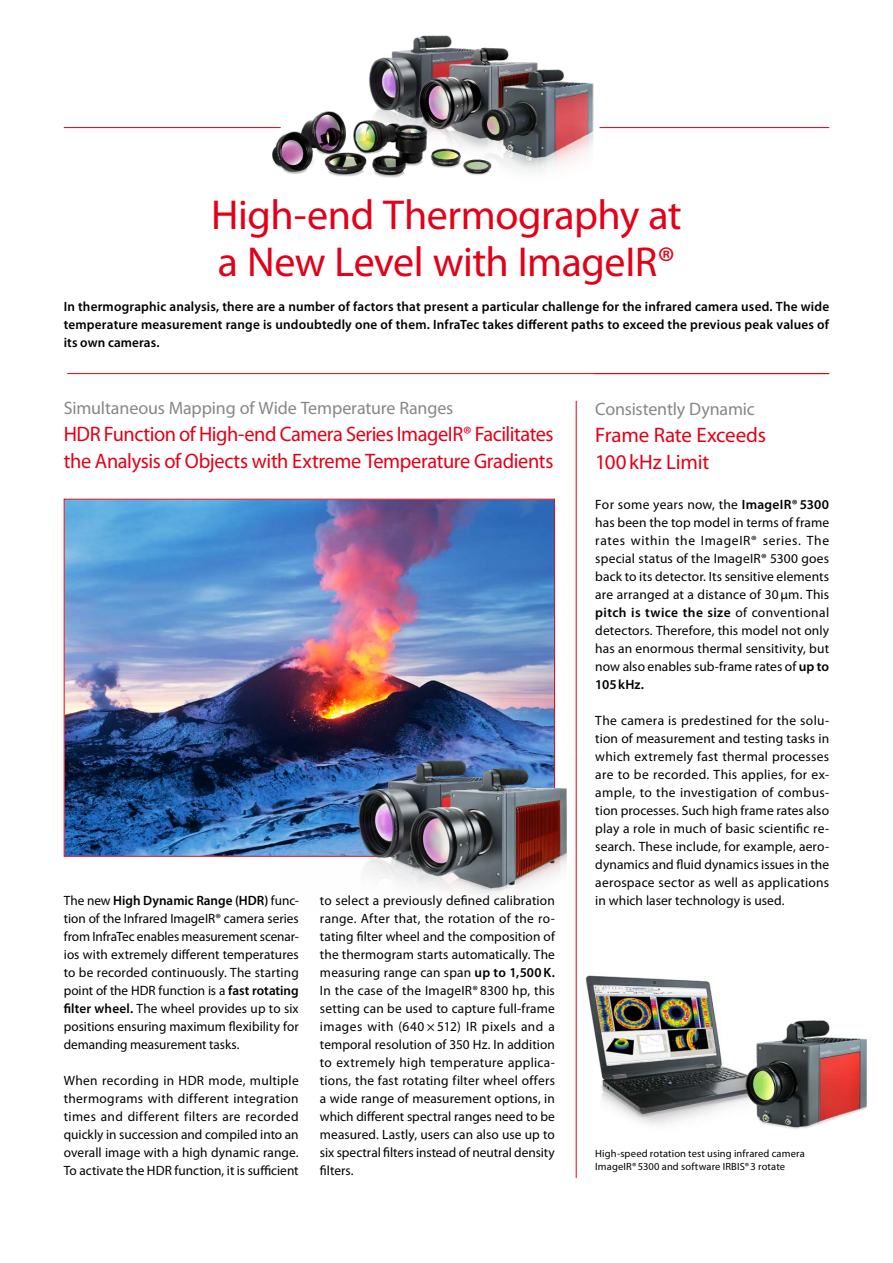
<style>
.page{position:relative;width:893px;height:1263px;background:#fff}
.page>*{position:absolute;margin:0;border:0;box-sizing:border-box;transform-origin:0 0}
.t1{font:42px/46.5px "Myriad Pro";letter-spacing:-.01em;color:#e30018}
.t2{font:21px/27px "Myriad Pro";letter-spacing:-.02em;color:#e30018}
.t3{font:18px "Myriad Pro";letter-spacing:-.01em;color:#878786}
.t4{font:13.5px/18px "Myriad Pro";color:#000;text-align:justify}
.t5{font:600 13.5px/18px "Myriad Pro";letter-spacing:.01em;color:#000;text-align:justify}
.t6{font:10.5px/13.5px "Myriad Pro";letter-spacing:.015em;color:#000}
.s1{font-weight:600}
</style>
<div class="page">
<img style="left:270px;top:35px;width:324px;height:143px">
<hr style="left:64px;top:127px;width:217px;height:1px;background:#e30018">
<hr style="left:600px;top:127px;width:229px;height:1px;background:#e30018">
<hr style="left:67px;top:373px;width:762px;height:1px;background:#e30018">
<hr style="left:576px;top:401px;width:1px;height:777px;background:#e30018">
<img style="left:585px;top:975px;width:147px;height:150px">
<img style="left:732px;top:1020px;width:135px;height:109px">
<img style="left:63px;top:498px;width:492px;height:359px">
<img style="left:279px;top:730px;width:271px;height:153px">
<img style="left:398px;top:756px;width:179px;height:156px">
<h1 class="t1" style="left:211px;top:191px;width:472px">High-end Thermography at a New Level with ImageIR®</h1>
<p class="t5" style="left:64px;top:297px;width:767px">In thermographic analysis, there are a number of factors that present a particular challenge for the infrared camera used. The wide temperature measurement range is undoubtedly one of them. InfraTec takes different paths to exceed the previous peak values of its own cameras.</p>
<h3 class="t3" style="left:64px;top:397px;width:391px">Simultaneous Mapping of Wide Temperature Ranges</h3>
<h2 class="t2" style="left:64px;top:420px;width:491px">HDR Function of High-end Camera Series ImageIR® Facilitates the Analysis of Objects with Extreme Temperature Gradients</h2>
<p class="t4" style="left:64px;top:891px;width:236px">The new <span class="s1">High Dynamic Range (HDR)</span> func&shy;tion of the Infrared ImageIR® camera series from InfraTec enables measurement scenar&shy;ios with extremely different temperatures to be recorded continuously. The starting point of the HDR function is a <span class="s1">fast rotating filter wheel.</span> The wheel provides up to six positions ensuring maximum flexibility for demanding measurement tasks.</p>
<p class="t4" style="left:64px;top:1071px;width:236px">When recording in HDR mode, multiple thermograms with different integration times and different filters are recorded quickly in succession and compiled into an overall image with a high dynamic range.<br>To activate the HDR function, it is sufficient</p>
<p class="t4" style="left:320px;top:891px;width:236px">to select a previously defined calibration range. After that, the rotation of the ro&shy;tating filter wheel and the composition of the thermogram starts automatically. The measuring range can span <span class="s1">up to 1,500K.<br></span>In the case of the ImageIR® 8300 hp, this setting can be used to capture full-frame images with (640 × 512) IR pixels and a temporal resolution of 350 Hz. In addition to extremely high temperature applica&shy;tions, the fast rotating filter wheel offers a wide range of measurement options, in which different spectral ranges need to be measured. Lastly, users can also use up to six spectral filters instead of neutral density filters.</p>
<h3 class="t3" style="left:595px;top:398px;width:161px">Consistently Dynamic</h3>
<h2 class="t2" style="left:595px;top:421px;width:172px">Frame Rate Exceeds<br>100kHz Limit</h2>
<p class="t4" style="left:595px;top:495px;width:235px">For some years now, the <span class="s1">ImageIR® 5300 </span>has been the top model in terms of frame rates within the ImageIR® series. The special status of the ImageIR® 5300 goes back to its detector. Its sensitive elements are arranged at a distance of 30 µm. This <span class="s1">pitch is twice the size</span> of conventional detectors. Therefore, this model not only has an enormous thermal sensitivity, but now also enables sub-frame rates of <span class="s1">up to 105kHz.</span></p>
<p class="t4" style="left:595px;top:711px;width:235px">The camera is predestined for the solu&shy;tion of measurement and testing tasks in which extremely fast thermal processes are to be recorded. This applies, for ex&shy;ample, to the investigation of combus&shy;tion processes. Such high frame rates also play a role in much of basic scientific re&shy;search. These include, for example, aero&shy;dynamics and fluid dynamics issues in the aerospace sector as well as applications in which laser technology is used.</p>
<p class="t6" style="left:595px;top:1146px;width:211px">High-speed rotation test using infrared camera<br>ImageIR®5300 and software IRBIS®3 rotate</p>
</div>
